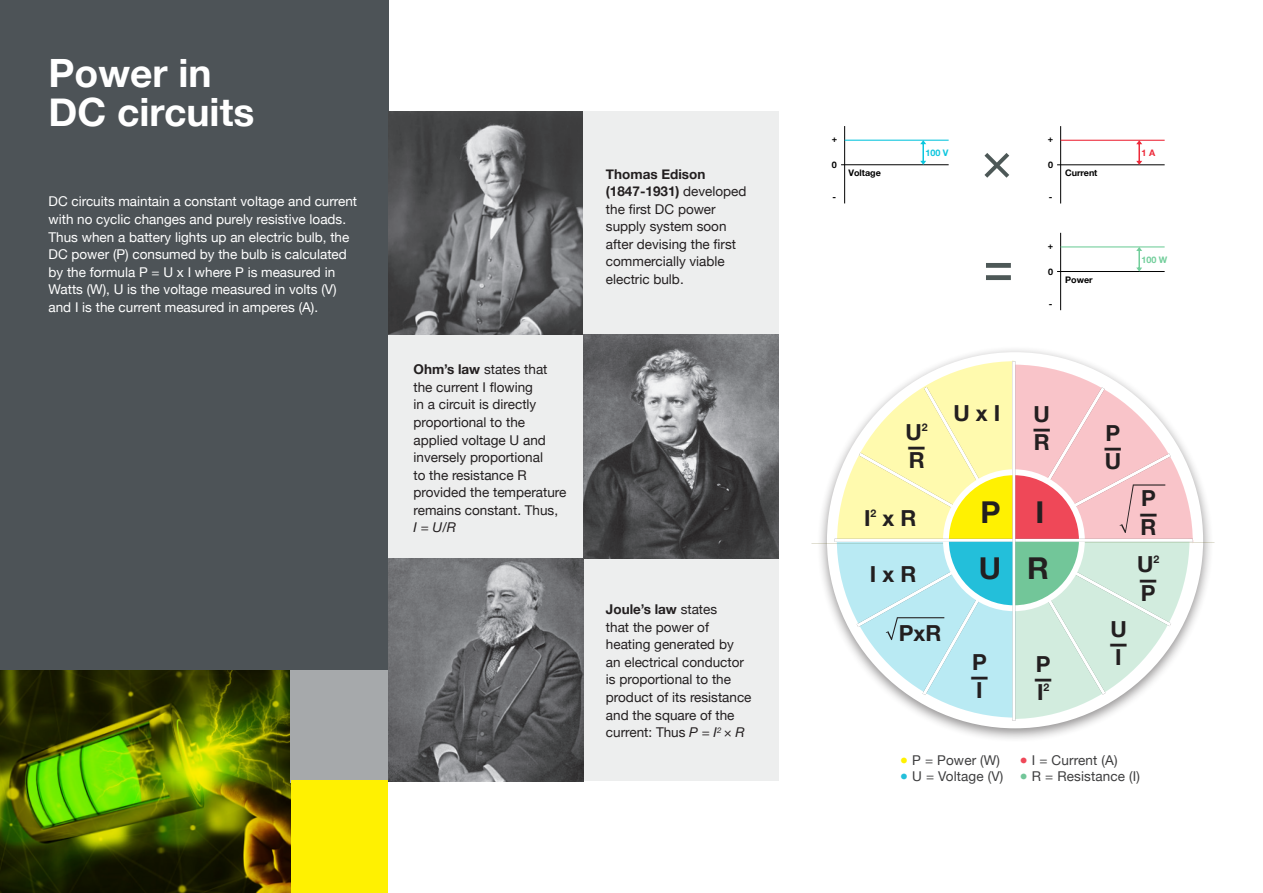
<style>
.page{position:relative;width:1263px;height:893px;background:#fff}
.page>*{position:absolute;margin:0;border:0;box-sizing:border-box;transform-origin:0 0}
.Subkop{font:700 39px/39px "Helvetica Neue";color:#fff}
.t1{font:700 30.15px "Helvetica Neue";color:#231f20}
.t2{font:700 22.05px "Helvetica Neue";color:#231f20}
.Body{font:13.5px/17.5px "Helvetica Neue";color:#231f20}
.Body-2{font:13.5px/17.5px "Helvetica Neue";color:#fff}
.Body-3{font:13.5px "Helvetica Neue";letter-spacing:.01em;color:#3e3e3f}
.t3{font:700 9px "Helvetica Neue";color:#000}
.t4{font:700 9px "Helvetica Neue";color:#0cc6de}
.t5{font:700 9px "Helvetica Neue";color:#72ce9b}
.t6{font:700 9px "Helvetica Neue";color:#ed2939}
.s1{font-weight:700}
.s2{font-style:italic}
.s3{color:#fff101}
.s4{color:#ef4858}
.s5{color:#23bfda}
.s6{color:#72c699}
</style>
<div class="page">
<div style="left:816px;top:346px;width:397px;height:397px;background:#231f20;opacity:.5"></div>
<hr style="left:809px;top:543px;width:182px;height:3px;background:#231f20;opacity:.75">
<hr style="left:1034px;top:540px;width:183px;height:3px;background:#231f20;opacity:.75">
<svg style="left:836px;top:360px;width:357px;height:360px"></svg>
<div style="left:943px;top:469px;width:142px;height:142px;border:6px solid #fff;border-radius:50%"></div>
<div style="left:832px;top:537px;width:362px;height:6px;background:#231f20;opacity:.75"></div>
<div style="left:1009px;top:360px;width:8px;height:362px;background:#231f20;opacity:.75"></div>
<img style="left:0;top:670px;width:291px;height:223px">
<div style="left:0;top:0;width:388px;height:670px;background:#4d5357"></div>
<div style="left:388px;top:111px;width:390px;height:670px;background:#edeeee"></div>
<div style="left:291px;top:670px;width:97px;height:112px;background:#a6a9ab"></div>
<div style="left:291px;top:781px;width:97px;height:112px;background:#fff101"></div>
<img style="left:583px;top:335px;width:195px;height:223px">
<img style="left:388px;top:558px;width:195px;height:223px">
<img style="left:388px;top:111px;width:195px;height:224px">
<hr style="left:841px;top:164px;width:108px;height:1px;background:#000">
<hr style="left:844px;top:126px;width:1px;height:77px;background:#000">
<hr style="left:845px;top:140px;width:104px;height:1px;background:#0cc6de">
<svg style="left:920px;top:140px;width:6px;height:25px"></svg>
<svg style="left:984px;top:153px;width:25px;height:25px"></svg>
<hr style="left:1057px;top:164px;width:108px;height:1px;background:#000">
<hr style="left:1060px;top:126px;width:1px;height:77px;background:#000">
<hr style="left:1061px;top:140px;width:104px;height:1px;background:#ed2939">
<svg style="left:1136px;top:140px;width:6px;height:25px"></svg>
<hr style="left:1057px;top:271px;width:107px;height:1px;background:#000">
<hr style="left:1060px;top:233px;width:1px;height:77px;background:#000">
<hr style="left:1061px;top:246px;width:103px;height:1px;background:#72ce9b">
<svg style="left:1136px;top:247px;width:6px;height:25px"></svg>
<svg style="left:986px;top:263px;width:25px;height:17px"></svg>
<p class="Subkop" style="left:49px;top:54px;width:207px">Power in<br>DC circuits</p>
<p class="Body-2" style="left:49px;top:194px;width:310px">DC circuits maintain a constant voltage and current with no cyclic changes and purely resistive loads.<br>Thus when a battery lights up an electric bulb, the DC power (P) consumed by the bulb is calculated by the formula P = U x I where P is measured in Watts (W), U is the voltage measured in volts (V) and I is the current measured in amperes (A).</p>
<p class="Body" style="left:414px;top:361px;width:154px"><span class="s1">Ohm’s law</span> states that the current I flowing<br>in a circuit is directly proportional to the applied voltage U and inversely proportional<br>to the resistance R provided the temperature remains constant. Thus,<br><span class="s2">I = U/R</span></p>
<p class="Body" style="left:606px;top:166px;width:142px"><span class="s1">Thomas Edison (1847-1931)</span> developed the first DC power supply system soon after devising the first commercially viable electric bulb.</p>
<p class="Body" style="left:606px;top:601px;width:147px"><span class="s1">Joule’s law</span> states<br>that the power of heating generated by an electrical conductor is proportional to the product of its resistance and the square of the current: Thus <span class="s2">P = I</span><sup>2</sup> <span class="s2">× R</span></p>
<p class="t3" style="left:832px;top:132px;width:7px">+</p>
<p class="t3" style="left:1048px;top:132px;width:7px">+</p>
<p class="t4" style="left:925px;top:146px;width:24px">100 V</p>
<p class="t6" style="left:1142px;top:146px;width:15px">1 A</p>
<p class="t3" style="left:832px;top:158px;width:7px">0</p>
<p class="t3" style="left:848px;top:165px;width:34px">Voltage</p>
<p class="t3" style="left:1048px;top:158px;width:7px">0</p>
<p class="t3" style="left:1065px;top:165px;width:34px">Current</p>
<p class="t3" style="left:833px;top:190px;width:5px">-</p>
<p class="t3" style="left:1049px;top:190px;width:5px">-</p>
<p class="t3" style="left:1048px;top:239px;width:7px">+</p>
<p class="t5" style="left:1142px;top:252px;width:27px">100 W</p>
<p class="t3" style="left:1048px;top:264px;width:7px">0</p>
<p class="t3" style="left:1065px;top:273px;width:29px">Power</p>
<p class="t3" style="left:1049px;top:297px;width:5px">-</p>
<p class="t2" style="left:905px;top:415px;width:24px">U<sup>2</sup></p>
<p class="t2" style="left:906px;top:429px;width:24px">—</p>
<p class="t2" style="left:909px;top:443px;width:17px">R</p>
<p class="t2" style="left:864px;top:501px;width:54px">I<sup>2</sup> x R</p>
<p class="t2" style="left:870px;top:557px;width:48px">I x R</p>
<p class="t2" style="left:953px;top:395px;width:49px">U x I</p>
<p class="t2" style="left:1033px;top:396px;width:18px">U</p>
<p class="t2" style="left:1031px;top:411px;width:24px">—</p>
<p class="t2" style="left:1034px;top:425px;width:17px">R</p>
<p class="t1" style="left:980px;top:488px;width:22px">P</p>
<p class="t1" style="left:1035px;top:488px;width:10px">I</p>
<p class="t1" style="left:979px;top:545px;width:24px">U</p>
<p class="t1" style="left:1027px;top:545px;width:23px">R</p>
<p class="t2" style="left:899px;top:616px;width:44px">PxR</p>
<p class="t2" style="left:972px;top:645px;width:16px">P</p>
<p class="t2" style="left:968px;top:659px;width:24px">—</p>
<p class="t2" style="left:976px;top:673px;width:8px">I</p>
<p class="t2" style="left:1036px;top:647px;width:16px">P</p>
<p class="t2" style="left:1032px;top:661px;width:24px">—</p>
<p class="t2" style="left:1037px;top:675px;width:14px">I<sup>2</sup></p>
<p class="t2" style="left:1105px;top:416px;width:16px">P</p>
<p class="t2" style="left:1102px;top:430px;width:24px">—</p>
<p class="t2" style="left:1105px;top:444px;width:18px">U</p>
<p class="t2" style="left:1110px;top:611px;width:18px">U</p>
<p class="t2" style="left:1107px;top:625px;width:24px">—</p>
<p class="t2" style="left:1115px;top:639px;width:8px">I</p>
<p class="t2" style="left:1141px;top:481px;width:16px">P</p>
<p class="t2" style="left:1137px;top:495px;width:24px">—</p>
<p class="t2" style="left:1140px;top:509px;width:17px">R</p>
<p class="t2" style="left:1137px;top:547px;width:24px">U<sup>2</sup></p>
<p class="t2" style="left:1137px;top:561px;width:24px">—</p>
<p class="t2" style="left:1141px;top:575px;width:16px">P</p>
<p class="Body-3" style="left:900px;top:751px;width:102px"><span class="s3">●</span> P = Power (W)</p>
<p class="Body-3" style="left:1019px;top:751px;width:99px"><span class="s4">●</span> I = Current (A)</p>
<p class="Body-3" style="left:900px;top:767px;width:242px"><span class="s5">●</span> U = Voltage (V) <span class="s6">●</span> R = Resistance (I)</p>
</div>
